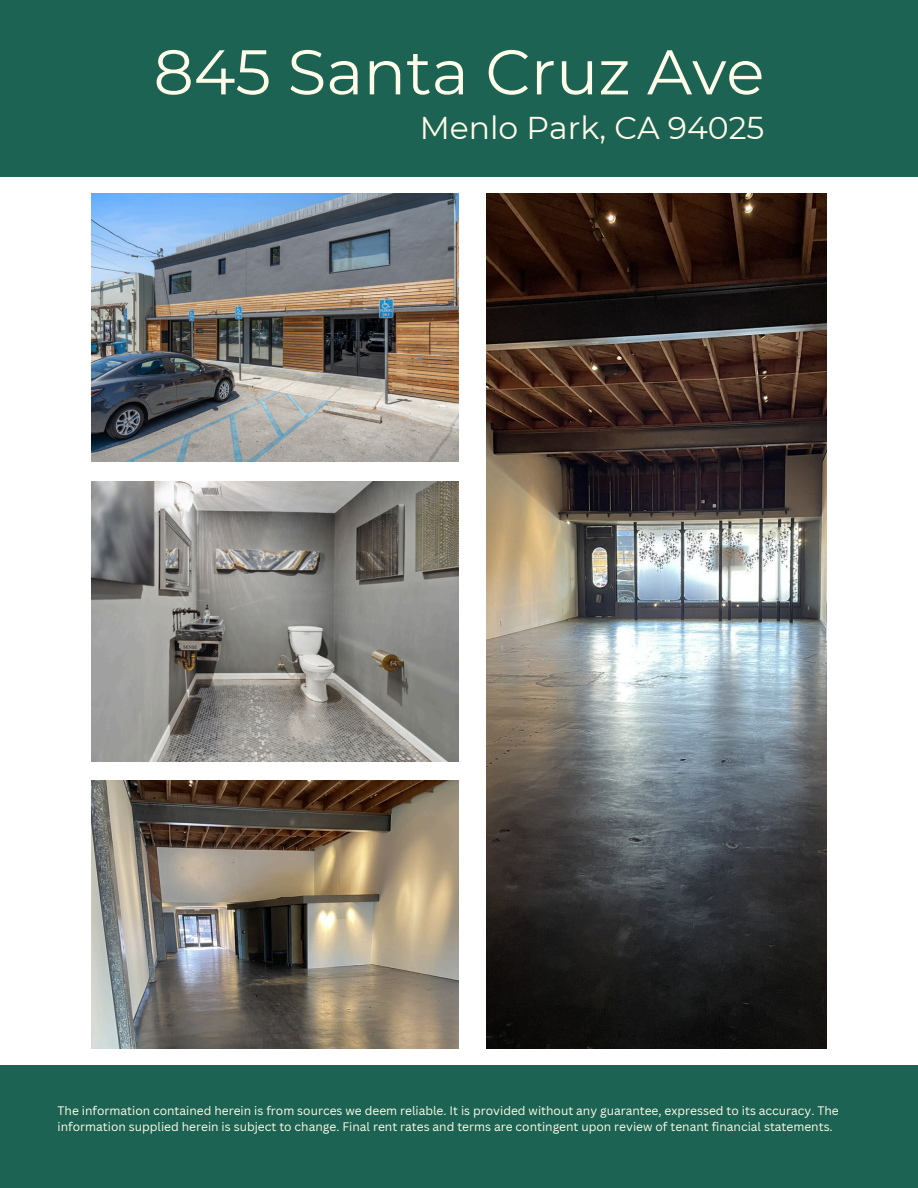
<style>
.page{position:relative;width:918px;height:1188px;background:#fff}
.page>*{position:absolute;margin:0;border:0;box-sizing:border-box;transform-origin:0 0}
.t1{font:63px "Montserrat";color:#fffce9}
.t2{font:31.5px "Montserrat";color:#fffce9}
.t3{font:12px/16px "Canva Sans";color:#fffce9}
</style>
<div class="page">
<div style="left:0;top:0;width:918px;height:177px;background:#1d6353"></div>
<div style="left:0;top:1066px;width:918px;height:122px;background:#1d6353"></div>
<img style="left:92px;top:194px;width:367px;height:268px">
<img style="left:92px;top:481px;width:367px;height:280px">
<img style="left:92px;top:781px;width:367px;height:268px">
<img style="left:487px;top:194px;width:339px;height:854px">
<p class="t1" style="left:154px;top:33px;width:612px">845 Santa Cruz Ave</p>
<p class="t2" style="left:420px;top:108px;width:346px">Menlo Park, CA 94025</p>
<p class="t3" style="left:58px;top:1102px;width:783px">The information contained herein is from sources we deem reliable. It is provided without any guarantee, expressed to its accuracy. The information supplied herein is subject to change. Final rent rates and terms are contingent upon review of tenant financial statements.</p>
</div>
